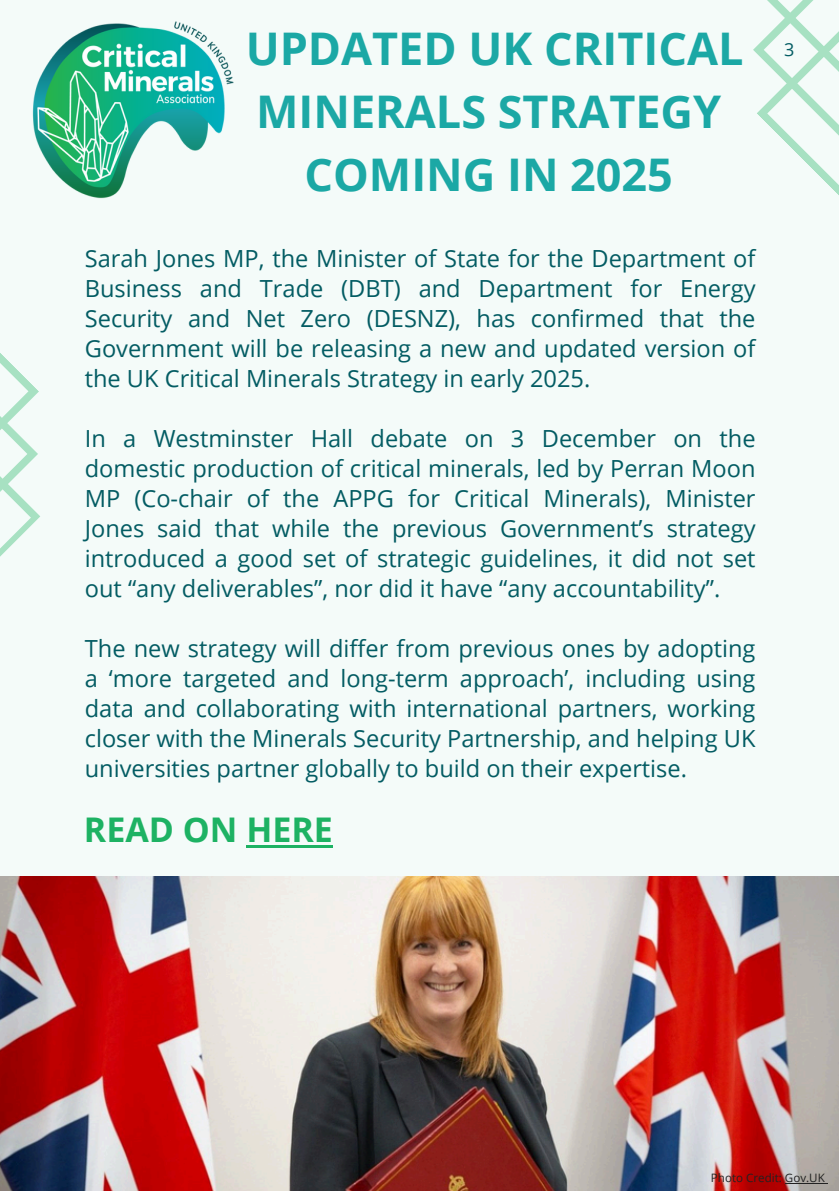
<style>
.page{position:relative;width:839px;height:1191px;background:#fff}
.page>*{position:absolute;margin:0;border:0;box-sizing:border-box;transform-origin:0 0}
.t1{font:700 45px/63px "Open Sans";color:#1ba8a5;text-align:center}
.t2{font:700 34px "Open Sans";color:#1db263}
.t3{font:23.6px/30px "Open Sans";color:#035c63;text-align:justify}
.t4{font:18px "Open Sans";color:#035c63}
.t5{font:11.6px "Open Sans";color:#222}
</style>
<div class="page">
<div style="left:0;top:0;width:838px;height:1191px;background:#f4fbf9"></div>
<svg style="left:753px;top:0;width:85px;height:194px"></svg>
<svg style="left:0;top:353px;width:40px;height:204px"></svg>
<img style="left:32px;top:21px;width:202px;height:178px">
<img style="left:0;top:876px;width:838px;height:315px">
<hr style="left:246px;top:845px;width:87px;height:3px;background:#1db263">
<hr style="left:785px;top:1183px;width:39px;height:1px;background:#222">
<h3 class="t1" style="left:246px;top:16px;width:499px">UPDATED UK CRITICAL<br>MINERALS STRATEGY<br>COMING IN 2025</h3>
<p class="t3" style="left:85px;top:243px;width:672px">Sarah Jones MP, the Minister of State for the Department of Business and Trade (DBT) and Department for Energy Security and Net Zero (DESNZ), has confirmed that the Government will be releasing a new and updated version of the UK Critical Minerals Strategy in early 2025.</p>
<p class="t3" style="left:85px;top:423px;width:672px">In a Westminster Hall debate on 3 December on the domestic production of critical minerals, led by Perran Moon MP (Co-chair of the APPG for Critical Minerals), Minister Jones said that while the previous Government’s strategy introduced a good set of strategic guidelines, it did not set out “any deliverables”, nor did it have “any accountability”.</p>
<p class="t3" style="left:85px;top:633px;width:672px">The new strategy will differ from previous ones by adopting a ‘more targeted and long-term approach’, including using data and collaborating with international partners, working closer with the Minerals Security Partnership, and helping UK universities partner globally to build on their expertise.</p>
<p class="t2" style="left:84px;top:805px;width:250px">READ ON HERE</p>
<h1 class="t4" style="left:784px;top:37px;width:12px">3</h1>
<h3 class="t5" style="left:710px;top:1169px;width:115px">Photo Credit: Gov.UK</h3>
</div>
